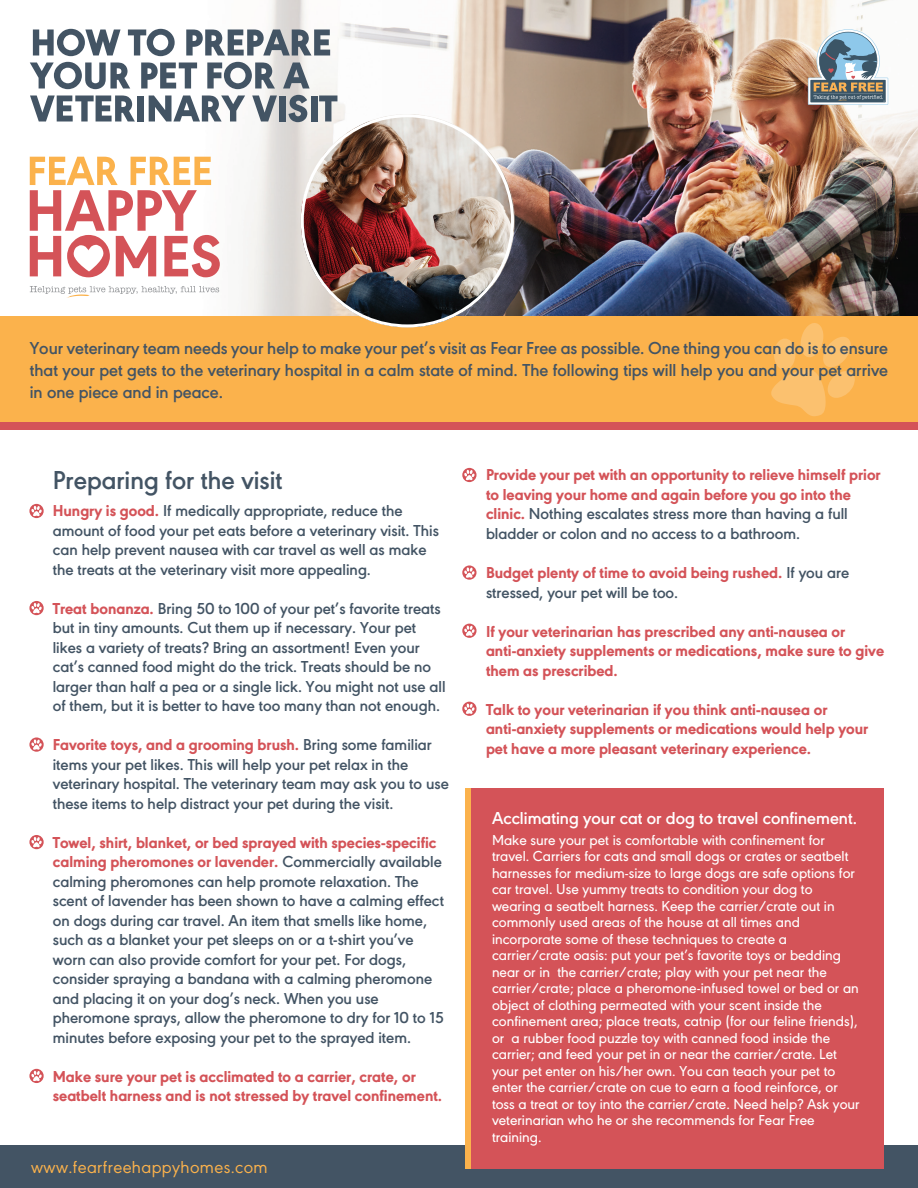
<style>
.page{position:relative;width:918px;height:1188px;background:#fff}
.page>*{position:absolute;margin:0;border:0;box-sizing:border-box;transform-origin:0 0}
.t1{font:600 27px "URW Geometric";color:#435464}
.t2{font:600 18px/21.6px "URW Geometric";color:#435464;text-align:justify}
.t3{font:600 18px "URW Geometric";color:#fff}
.t4{font:18px "URW Geometric";letter-spacing:.02em;color:#fbb24c}
.t5{font:600 16.5px/19.5px "URW Geometric";color:#435464}
.t6{font:800 16.5px/19.5px "URW Geometric";color:#d45358}
.t7{font:500 15px/16.5px "URW Geometric";color:#fff}
.s1{font-weight:800;color:#d45358}
.s2{font-weight:600;color:#435464}
</style>
<div class="page">
<div style="left:0;top:1146px;width:918px;height:42px;background:#435464"></div>
<img style="left:29px;top:0;width:889px;height:316px">
<div style="left:0;top:316px;width:918px;height:107px;background:#fbb24c"></div>
<svg style="left:771px;top:323px;width:84px;height:93px"></svg>
<div style="left:0;top:423px;width:918px;height:7px;background:#d45358"></div>
<svg style="left:33px;top:29px;width:88px;height:27px"></svg>
<svg style="left:128px;top:29px;width:47px;height:27px"></svg>
<svg style="left:186px;top:30px;width:144px;height:26px"></svg>
<svg style="left:30px;top:62px;width:100px;height:27px"></svg>
<svg style="left:141px;top:63px;width:56px;height:26px"></svg>
<svg style="left:207px;top:62px;width:68px;height:27px"></svg>
<svg style="left:283px;top:63px;width:27px;height:26px"></svg>
<svg style="left:30px;top:96px;width:105px;height:26px"></svg>
<div style="left:138px;top:96px;width:6px;height:26px;background:#435464"></div>
<svg style="left:149px;top:96px;width:96px;height:26px"></svg>
<svg style="left:252px;top:96px;width:25px;height:25px"></svg>
<div style="left:279px;top:96px;width:6px;height:26px;background:#435464"></div>
<svg style="left:288px;top:95px;width:19px;height:27px"></svg>
<div style="left:311px;top:96px;width:6px;height:26px;background:#435464"></div>
<svg style="left:319px;top:96px;width:18px;height:11px"></svg>
<div style="left:471px;top:788px;width:413px;height:380px;background:#d45358"></div>
<div style="left:465px;top:788px;width:6px;height:380px;background:#fbb24c"></div>
<svg style="left:808px;top:29px;width:80px;height:76px"></svg>
<svg style="left:30px;top:157px;width:190px;height:120px"></svg>
<svg style="left:30px;top:286px;width:189px;height:12px"></svg>
<svg style="left:29px;top:504px;width:15px;height:14px"></svg>
<svg style="left:31px;top:506px;width:11px;height:10px"></svg>
<svg style="left:29px;top:601px;width:15px;height:14px"></svg>
<svg style="left:31px;top:603px;width:11px;height:10px"></svg>
<svg style="left:29px;top:737px;width:15px;height:15px"></svg>
<svg style="left:31px;top:739px;width:11px;height:11px"></svg>
<svg style="left:29px;top:835px;width:15px;height:14px"></svg>
<svg style="left:31px;top:837px;width:11px;height:10px"></svg>
<svg style="left:29px;top:1069px;width:15px;height:14px"></svg>
<svg style="left:31px;top:1071px;width:11px;height:10px"></svg>
<svg style="left:462px;top:468px;width:15px;height:14px"></svg>
<svg style="left:464px;top:470px;width:11px;height:10px"></svg>
<svg style="left:462px;top:565px;width:15px;height:15px"></svg>
<svg style="left:464px;top:567px;width:11px;height:11px"></svg>
<svg style="left:462px;top:624px;width:15px;height:14px"></svg>
<svg style="left:464px;top:626px;width:11px;height:10px"></svg>
<svg style="left:462px;top:702px;width:15px;height:14px"></svg>
<svg style="left:464px;top:704px;width:11px;height:10px"></svg>
<img style="left:294px;top:107px;width:227px;height:221px">
<p class="t2" style="left:30px;top:336px;width:860px">Your veterinary team needs your help to make your pet’s visit as Fear Free as possible. One thing you can do is to ensure that your pet gets to the veterinary hospital in a calm state of mind. The following tips will help you and your pet arrive in one piece and in peace.</p>
<h1 class="t1" style="left:53px;top:460px;width:231px">Preparing for the visit</h1>
<p class="t5" style="left:53px;top:500px;width:388px"><span class="s1">Hungry is good.</span> If medically appropriate, reduce the amount of food your pet eats before a veterinary visit. This can help prevent nausea with car travel as well as make the treats at the veterinary visit more appealing.</p>
<p class="t5" style="left:53px;top:597px;width:394px"><span class="s1">Treat bonanza.</span> Bring 50 to 100 of your pet’s favorite treats but in tiny amounts. Cut them up if necessary. Your pet likes a variety of treats? Bring an assortment! Even your cat’s canned food might do the trick. Treats should be no larger than half a pea or a single lick. You might not use all of them, but it is better to have too many than not enough.</p>
<p class="t5" style="left:53px;top:734px;width:398px"><span class="s1">Favorite toys, and a grooming brush.</span> Bring some familiar items your pet likes. This will help your pet relax in the veterinary hospital. The veterinary team may ask you to use these items to help distract your pet during the visit.</p>
<p class="t5" style="left:53px;top:831px;width:393px"><span class="s1">Towel, shirt, blanket, or bed sprayed with species-specific calming pheromones or lavender.</span> Commercially available calming pheromones can help promote relaxation. The scent of lavender has been shown to have a calming effect on dogs during car travel. An item that smells like home, such as a blanket your pet sleeps on or a t-shirt you’ve worn can also provide comfort for your pet. For dogs, consider spraying a bandana with a calming pheromone and placing it on your dog’s neck. When you use pheromone sprays, allow the pheromone to dry for 10 to 15 minutes before exposing your pet to the sprayed item.</p>
<p class="t6" style="left:53px;top:1066px;width:391px">Make sure your pet is acclimated to a carrier, crate, or seatbelt harness and is not stressed by travel confinement.</p>
<p class="t4" style="left:31px;top:1154px;width:238px">www.fearfreehappyhomes.com</p>
<p class="t6" style="left:486px;top:464px;width:396px">Provide your pet with an opportunity to relieve himself prior to leaving your home and again before you go into the clinic. <span class="s2">Nothing escalates stress more than having a full bladder or colon and no access to a bathroom.</span></p>
<p class="t6" style="left:486px;top:562px;width:365px">Budget plenty of time to avoid being rushed. <span class="s2">If you are stressed, your pet will be too.</span></p>
<p class="t6" style="left:486px;top:620px;width:400px">If your veterinarian has prescribed any anti-nausea or anti-anxiety supplements or medications, make sure to give them as prescribed.</p>
<p class="t6" style="left:486px;top:698px;width:384px">Talk to your veterinarian if you think anti-nausea or anti-anxiety supplements or medications would help your pet have a more pleasant veterinary experience.</p>
<p class="t3" style="left:492px;top:804px;width:367px">Acclimating your cat or dog to travel confinement.</p>
<p class="t7" style="left:492px;top:830px;width:369px">Make sure your pet is comfortable with confinement for travel. Carriers for cats and small dogs or crates or seatbelt harnesses for medium-size to large dogs are safe options for car travel. Use yummy treats to condition your dog to wearing a seatbelt harness. Keep the carrier/crate out in commonly used areas of the house at all times and incorporate some of these techniques to create a carrier/crate oasis: put your pet’s favorite toys or bedding near or in the carrier/crate; play with your pet near the carrier/crate; place a pheromone-infused towel or bed or an object of clothing permeated with your scent inside the confinement area; place treats, catnip (for our feline friends), or a rubber food puzzle toy with canned food inside the carrier; and feed your pet in or near the carrier/crate. Let your pet enter on his/her own. You can teach your pet to enter the carrier/crate on cue to earn a food reinforce, or toss a treat or toy into the carrier/crate. Need help? Ask your veterinarian who he or she recommends for Fear Free training.</p>
</div>
